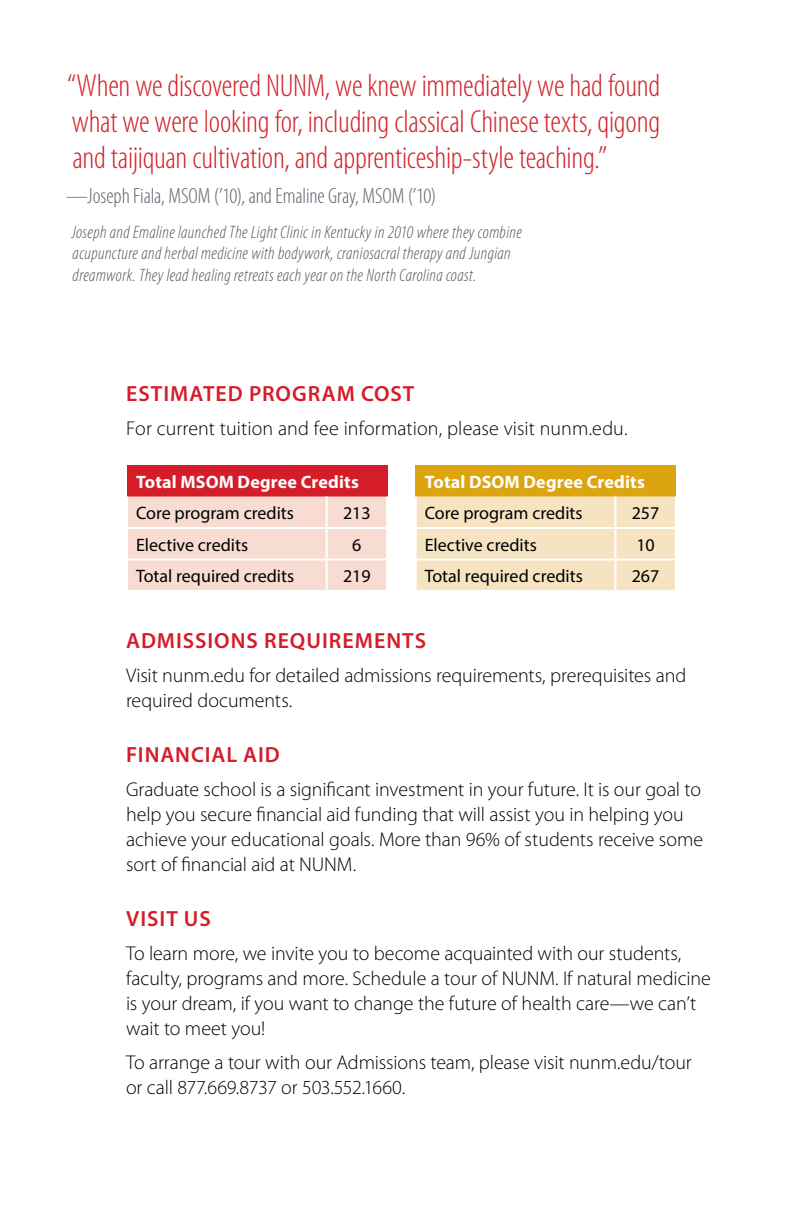
<style>
.page{position:relative;width:792px;height:1224px;background:#fff}
.page>*{position:absolute;margin:0;border:0;box-sizing:border-box;transform-origin:0 0}
.t1{font:300 condensed 32px/36px "Myriad Pro";letter-spacing:-.01em;color:#d2232a;text-align:justify}
.t2{font:600 22px "Myriad Pro";letter-spacing:.045em;color:#d51c29}
.t3{font:300 condensed 22px "Myriad Pro";letter-spacing:-.005em;color:#5f6670}
.t4{font:300 20px/25px "Myriad Pro";letter-spacing:-.005em;color:#000}
.t5{font:italic 300 condensed 18px/22px "Myriad Pro";letter-spacing:.02em;color:#505862}
.t6{font:18px "Myriad Pro";color:#000}
.t7{font:700 18px "Myriad Pro";letter-spacing:.01em;color:#fff}
</style>
<div class="page">
<div style="left:127px;top:465px;width:260px;height:32px;background:#d51c29"></div>
<div style="left:128px;top:497px;width:258px;height:93px;background:#f8dcd1"></div>
<hr style="left:326px;top:497px;width:2px;height:30px;background:#fff">
<hr style="left:126px;top:527px;width:201px;height:2px;background:#fff">
<hr style="left:327px;top:527px;width:61px;height:2px;background:#fff">
<hr style="left:326px;top:529px;width:2px;height:30px;background:#fff">
<hr style="left:327px;top:559px;width:61px;height:2px;background:#fff">
<hr style="left:326px;top:561px;width:2px;height:29px;background:#fff">
<hr style="left:126px;top:559px;width:201px;height:2px;background:#fff">
<div style="left:416px;top:465px;width:260px;height:32px;background:#dca510"></div>
<div style="left:417px;top:497px;width:258px;height:93px;background:#f5e3c1"></div>
<hr style="left:614px;top:497px;width:2px;height:30px;background:#fff">
<hr style="left:415px;top:527px;width:200px;height:2px;background:#fff">
<hr style="left:615px;top:527px;width:62px;height:2px;background:#fff">
<hr style="left:614px;top:529px;width:2px;height:30px;background:#fff">
<hr style="left:615px;top:559px;width:62px;height:2px;background:#fff">
<hr style="left:614px;top:561px;width:2px;height:29px;background:#fff">
<hr style="left:415px;top:559px;width:200px;height:2px;background:#fff">
<hr style="left:791px;top:0;width:1px;height:270px;background:#73a534">
<h1 class="t1" style="left:67px;top:67px;width:595px">“When we discovered NUNM, we knew immediately we had found what we were looking for, including classical Chinese texts, qigong and taijiquan cultivation, and apprenticeship-style teaching.”</h1>
<p class="t3" style="left:66px;top:183px;width:372px">—Joseph Fiala, MSOM (’10), and Emaline Gray, MSOM (’10)</p>
<p class="t5" style="left:72px;top:220px;width:452px">Joseph and Emaline launched The Light Clinic in Kentucky in 2010 where they combine acupuncture and herbal medicine with bodywork, craniosacral therapy and Jungian dreamwork. They lead healing retreats each year on the North Carolina coast.</p>
<p class="t2" style="left:126px;top:380px;width:290px">ESTIMATED PROGRAM COST</p>
<p class="t4" style="left:126px;top:416px;width:503px">For current tuition and fee information, please visit nunm.edu.</p>
<p class="t7" style="left:136px;top:470px;width:224px">Total MSOM Degree Credits</p>
<p class="t6" style="left:136px;top:502px;width:159px">Core program credits</p>
<p class="t6" style="left:343px;top:502px;width:29px">213</p>
<p class="t6" style="left:136px;top:533px;width:114px">Elective credits</p>
<p class="t6" style="left:352px;top:533px;width:11px">6</p>
<p class="t6" style="left:136px;top:565px;width:160px">Total required credits</p>
<p class="t6" style="left:343px;top:565px;width:29px">219</p>
<p class="t7" style="left:425px;top:470px;width:222px">Total DSOM Degree Credits</p>
<p class="t6" style="left:425px;top:502px;width:159px">Core program credits</p>
<p class="t6" style="left:632px;top:502px;width:29px">257</p>
<p class="t6" style="left:425px;top:533px;width:114px">Elective credits</p>
<p class="t6" style="left:636px;top:533px;width:20px">10</p>
<p class="t6" style="left:425px;top:565px;width:160px">Total required credits</p>
<p class="t6" style="left:632px;top:565px;width:29px">267</p>
<p class="t2" style="left:126px;top:627px;width:302px">ADMISSIONS REQUIREMENTS</p>
<p class="t4" style="left:126px;top:663px;width:562px">Visit nunm.edu for detailed admissions requirements, prerequisites and required documents.</p>
<p class="t2" style="left:126px;top:741px;width:155px">FINANCIAL AID</p>
<p class="t4" style="left:126px;top:777px;width:579px">Graduate school is a significant investment in your future. It is our goal to help you secure financial aid funding that will assist you in helping you achieve your educational goals. More than 96% of students receive some sort of financial aid at NUNM.</p>
<p class="t2" style="left:126px;top:905px;width:86px">VISIT US</p>
<p class="t4" style="left:126px;top:941px;width:586px">To learn more, we invite you to become acquainted with our students, faculty, programs and more. Schedule a tour of NUNM. If natural medicine is your dream, if you want to change the future of health care—we can’t wait to meet you!</p>
<p class="t4" style="left:126px;top:1050px;width:567px">To arrange a tour with our Admissions team, please visit nunm.edu/tour or call 877.669.8737 or 503.552.1660.</p>
</div>
